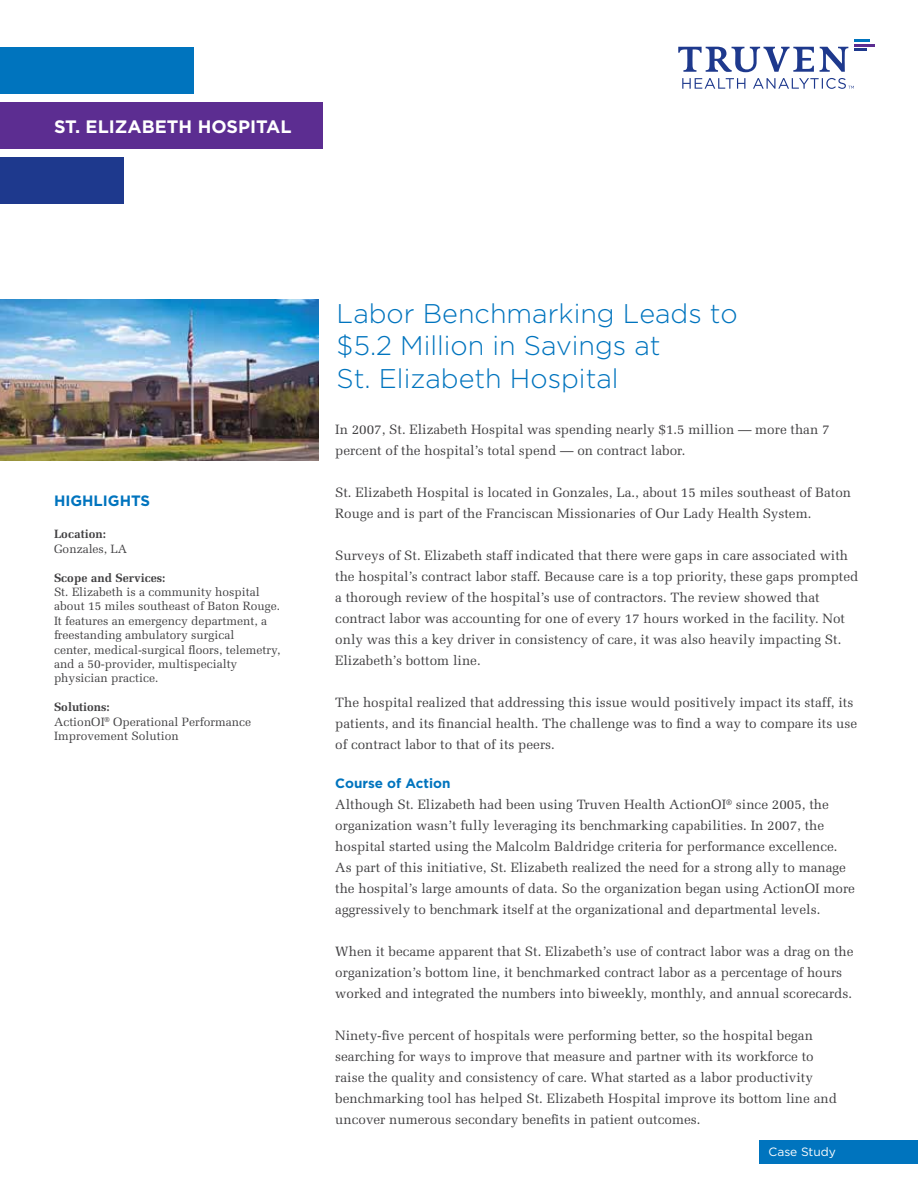
<style>
.page{position:relative;width:918px;height:1188px;background:#fff}
.page>*{position:absolute;margin:0;border:0;box-sizing:border-box;transform-origin:0 0}
.t1{font:300 27px/32.4px "Gotham";color:#0074be}
.t2{font:700 18px "Gotham";color:#fff}
.t3{font:700 15px "Gotham";color:#0074be}
.t4{font:13.5px/21px "Melior LT Std";color:#414042}
.t5{font:700 13.5px "Gotham";color:#0074be}
.t6{font:12px/14.4px "Melior LT Std";color:#414042}
.t7{font:700 12px "Melior LT Std";color:#414042}
.t8{font:12px "Gotham";color:#fff}
.s1{font-weight:700}
</style>
<div class="page">
<div style="left:759px;top:1140px;width:159px;height:24px;background:#0074be"></div>
<hr style="left:854px;top:44px;width:21px;height:2px;background:#5c2d91">
<hr style="left:854px;top:39px;width:16px;height:3px;background:#0074be">
<svg style="left:678px;top:47px;width:188px;height:42px"></svg>
<div style="left:0;top:47px;width:193px;height:46px;background:#0074be"></div>
<div style="left:0;top:102px;width:323px;height:47px;background:#5c2d91"></div>
<div style="left:0;top:158px;width:123px;height:46px;background:#1e398d"></div>
<img style="left:0;top:300px;width:318px;height:161px">
<h2 class="t2" style="left:54px;top:115px;width:239px">ST. ELIZABETH HOSPITAL</h2>
<p class="t3" style="left:54px;top:491px;width:98px">HIGHLIGHTS</p>
<p class="t7" style="left:54px;top:527px;width:54px">Location:</p>
<p class="t6" style="left:54px;top:541px;width:75px">Gonzales, LA</p>
<p class="t7" style="left:54px;top:570px;width:113px">Scope and Services:</p>
<p class="t6" style="left:54px;top:585px;width:228px">St. Elizabeth is a community hospital about 15 miles southeast of Baton Rouge.<br>It features an emergency department, a freestanding ambulatory surgical<br>center, medical-surgical floors, telemetry, and a 50-provider, multispecialty physician practice.</p>
<p class="t6" style="left:54px;top:700px;width:199px"><span class="s1">Solutions:<br></span>ActionOI<sup>®</sup> Operational Performance<br>Improvement Solution</p>
<h1 class="t1" style="left:337px;top:296px;width:402px">Labor Benchmarking Leads to $5.2 Million in Savings at<br>St. Elizabeth Hospital</h1>
<p class="t4" style="left:335px;top:419px;width:496px">In 2007, St. Elizabeth Hospital was spending nearly $1.5 million — more than 7 percent of the hospital’s total spend — on contract labor.</p>
<p class="t4" style="left:335px;top:482px;width:517px">St. Elizabeth Hospital is located in Gonzales, La., about 15 miles southeast of Baton<br>Rouge and is part of the Franciscan Missionaries of Our Lady Health System.</p>
<p class="t4" style="left:335px;top:545px;width:525px">Surveys of St. Elizabeth staff indicated that there were gaps in care associated with the hospital’s contract labor staff. Because care is a top priority, these gaps prompted a thorough review of the hospital’s use of contractors. The review showed that contract labor was accounting for one of every 17 hours worked in the facility. Not only was this a key driver in consistency of care, it was also heavily impacting St.<br>Elizabeth’s bottom line.</p>
<p class="t4" style="left:335px;top:692px;width:523px">The hospital realized that addressing this issue would positively impact its staff, its patients, and its financial health. The challenge was to find a way to compare its use of contract labor to that of its peers.</p>
<p class="t5" style="left:335px;top:775px;width:117px">Course of Action</p>
<p class="t4" style="left:335px;top:794px;width:521px">Although St. Elizabeth had been using Truven Health ActionOI<sup>®</sup> since 2005, the organization wasn’t fully leveraging its benchmarking capabilities. In 2007, the hospital started using the Malcolm Baldridge criteria for performance excellence.<br>As part of this initiative, St. Elizabeth realized the need for a strong ally to manage the hospital’s large amounts of data. So the organization began using ActionOI more aggressively to benchmark itself at the organizational and departmental levels.</p>
<p class="t4" style="left:335px;top:941px;width:520px">When it became apparent that St. Elizabeth’s use of contract labor was a drag on the organization’s bottom line, it benchmarked contract labor as a percentage of hours worked and integrated the numbers into biweekly, monthly, and annual scorecards.</p>
<p class="t4" style="left:335px;top:1025px;width:503px">Ninety-five percent of hospitals were performing better, so the hospital began searching for ways to improve that measure and partner with its workforce to raise the quality and consistency of care. What started as a labor productivity benchmarking tool has helped St. Elizabeth Hospital improve its bottom line and uncover numerous secondary benefits in patient outcomes.</p>
<p class="t8" style="left:769px;top:1144px;width:69px">Case Study</p>
</div>
